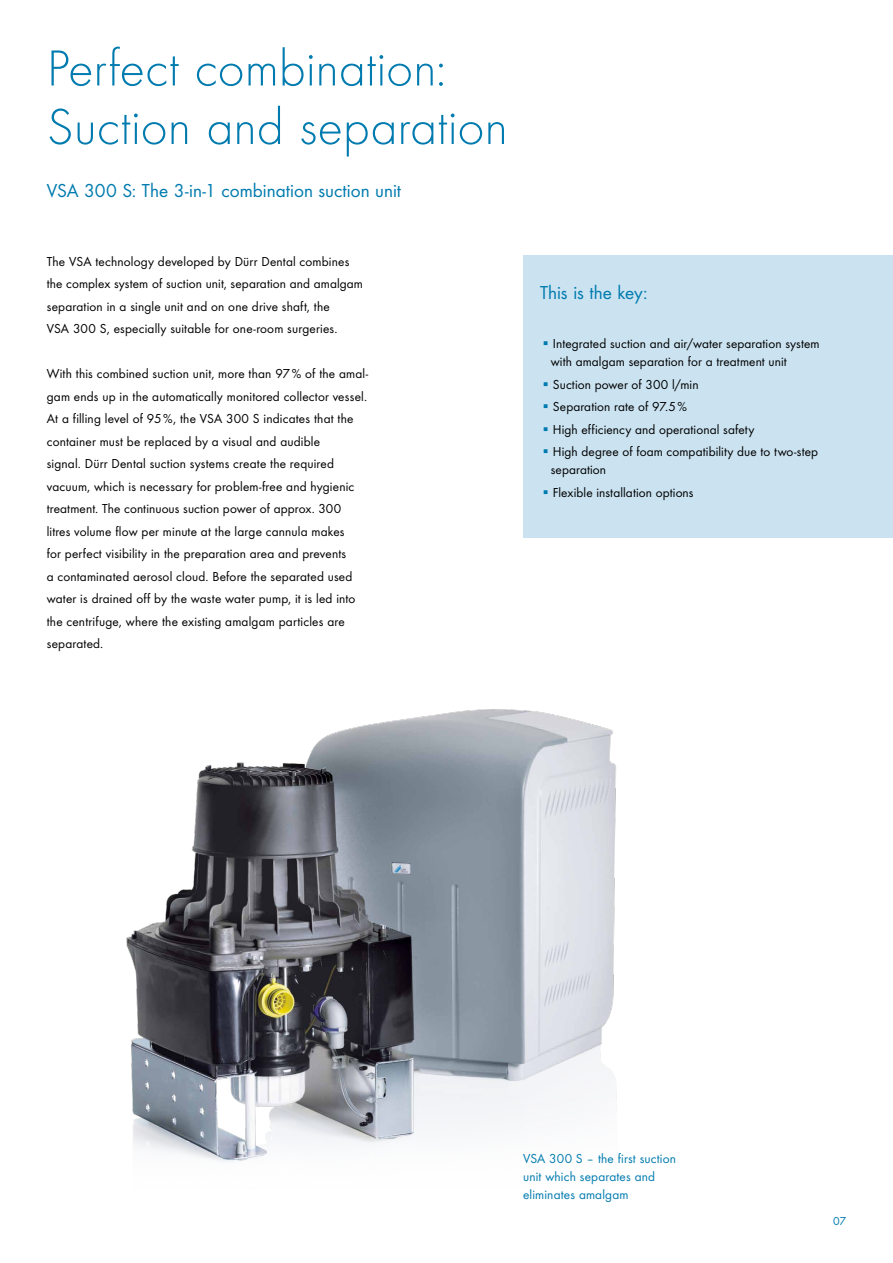
<style>
.page{position:relative;width:893px;height:1263px;background:#fff}
.page>*{position:absolute;margin:0;border:0;box-sizing:border-box;transform-origin:0 0}
.t1{font:300 52.5px/58.5px "Futura";color:#007baf}
.t2{font:19.5px "Futura Boo";color:#007baf}
.t3{font:13.5px/22.5px "Futura Boo";letter-spacing:.01em;color:#000}
.t4{font:13.5px/18px "Futura Boo";letter-spacing:.01em;color:#007baf}
.t5{font:12px "Futura Boo";color:#007baf}
.s1{color:#007baf}
</style>
<div class="page">
<img style="left:126px;top:709px;width:491px;height:453px">
<div style="left:523px;top:255px;width:370px;height:282px;background:#cbe3f1"></div>
<h1 class="t1" style="left:47px;top:37px;width:462px">Perfect combination:<br>Suction and separation</h1>
<h2 class="t2" style="left:47px;top:177px;width:356px">VSA 300 S: The 3-in-1 combination suction unit</h2>
<p class="t3" style="left:47px;top:249px;width:318px">The VSA technology developed by Dürr Dental combines the complex system of suction unit, separation and amalgam separation in a single unit and on one drive shaft, the<br>VSA 300 S, especially suitable for one-room surgeries.</p>
<p class="t3" style="left:47px;top:362px;width:323px">With this combined suction unit, more than 97% of the amal&shy;gam ends up in the automatically monitored collector vessel.<br>At a filling level of 95%, the VSA 300 S indicates that the container must be replaced by a visual and audible<br>signal. Dürr Dental suction systems create the required vacuum, which is necessary for problem-free and hygienic treatment. The continuous suction power of approx. 300 litres volume flow per minute at the large cannula makes<br>for perfect visibility in the preparation area and prevents<br>a contaminated aerosol cloud. Before the separated used water is drained off by the waste water pump, it is led into the centrifuge, where the existing amalgam particles are separated.</p>
<h2 class="t2" style="left:540px;top:279px;width:109px">This is the key:</h2>
<p class="t3" style="left:551px;top:334px;width:270px;line-height:18px;text-indent:-11px"><span class="s1">˾</span>Integrated suction and air/water separation system with amalgam separation for a treatment unit</p>
<p class="t3" style="left:540px;top:372px;width:280px"><span class="s1">˾</span>Suction power of 300 l/min<br><span class="s1">˾</span>Separation rate of 97.5%<br><span class="s1">˾</span>High efficiency and operational safety<br><span class="s1">˾</span>High degree of foam compatibility due to two-step</p>
<p class="t3" style="left:540px;top:458px;width:155px;text-indent:11px">separation<br><span class="s1">˾</span>Flexible installation options</p>
<p class="t4" style="left:523px;top:1148px;width:154px">VSA 300 S – the first suction unit which separates and eliminates amalgam</p>
<p class="t5" style="left:833px;top:1213px;width:15px">07</p>
</div>
